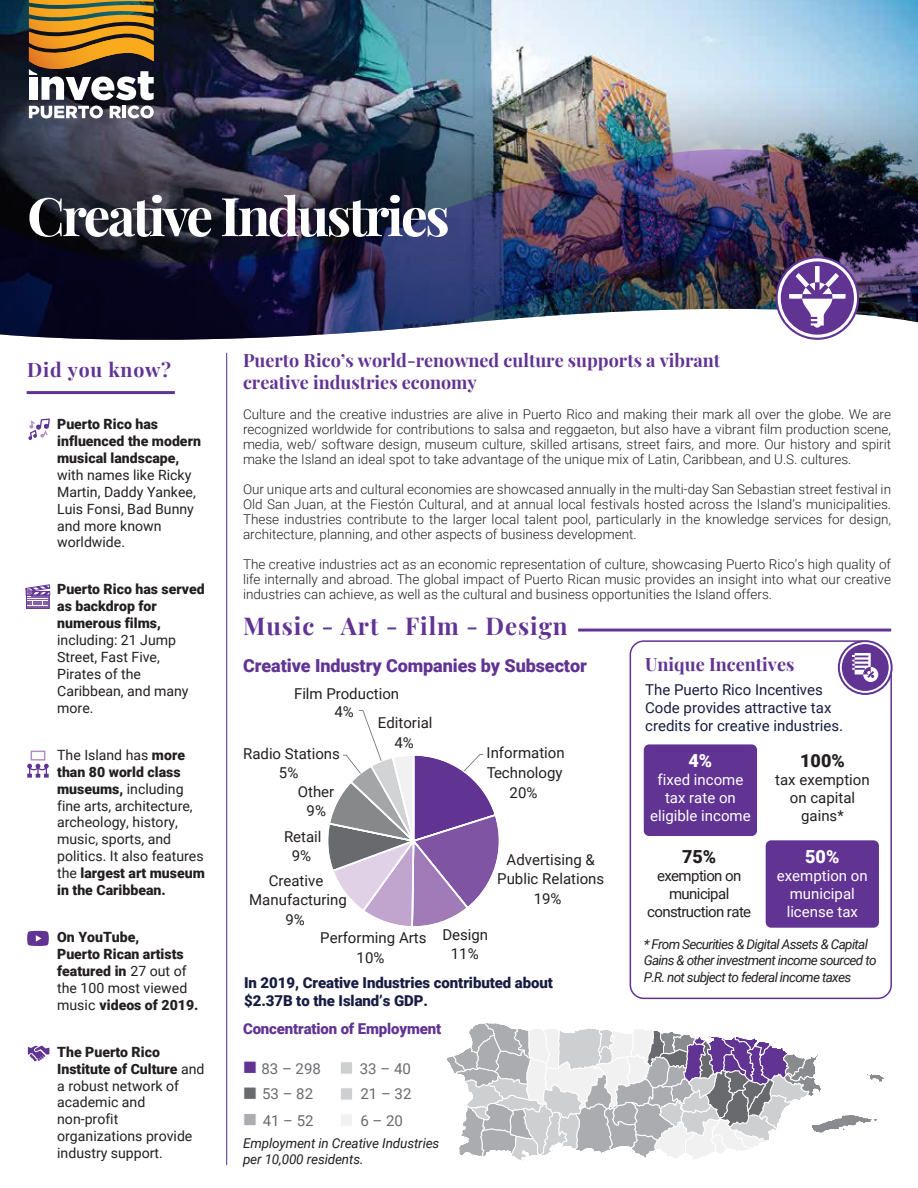
<style>
.page{position:relative;width:918px;height:1188px;background:#fff}
.page>*{position:absolute;margin:0;border:0;box-sizing:border-box;transform-origin:0 0}
.t1{font:53.25px "Playfair Display";letter-spacing:-.05em;color:#fff}
.t2{font:24px "Playfair Display";letter-spacing:.04em;color:#613393}
.t3{font:19.5px "Playfair Display";letter-spacing:.04em;color:#613393}
.t4{font:18px/22.5px "Playfair Display";color:#613393}
.t5{font:900 18px "Roboto";letter-spacing:-.005em;color:#613393}
.t6{font:900 18px "Roboto";color:#231f20}
.t7{font:900 18px "Roboto";color:#fff}
.t8{font:15px/19.5px "Roboto";color:#231f20;text-align:center}
.t9{font:15px/18px "Roboto";color:#171d42}
.t10{font:15px/18px "Roboto";color:#fff;text-align:center}
.t11{font:900 15px/18px "Roboto";letter-spacing:-.005em;color:#171d42}
.t12{font:15px/18px "Roboto";letter-spacing:-.04em;color:#231f20;text-align:center}
.t13{font:15px/26px "Roboto";color:#696a6d}
.t14{font:900 15px "Roboto";letter-spacing:-.01em;color:#613393}
.t15{font:14.1px/17px "Roboto";color:#231f20}
.t16{font:900 14.1px/17px "Roboto";color:#231f20}
.t17{font:300 13.5px/15px "Roboto";color:#231f20;text-align:justify}
.t18{font:italic 13.5px/16.2px "Roboto";letter-spacing:-.05em;color:#231f20}
.t19{font:italic 13.5px/16.2px "Roboto";letter-spacing:-.01em;color:#231f20}
.s1{font-weight:900}
.s2{font-weight:400}
</style>
<div class="page">
<img style="left:0;top:0;width:918px;height:149px">
<img style="left:0;top:149px;width:918px;height:191px">
<svg style="left:29px;top:106px;width:74px;height:12px"></svg>
<svg style="left:110px;top:106px;width:11px;height:12px"></svg>
<hr style="left:122px;top:106px;width:4px;height:12px;background:#fff">
<svg style="left:128px;top:106px;width:26px;height:12px"></svg>
<svg style="left:29px;top:0;width:125px;height:100px;background:#9d7c46"></svg>
<svg style="left:629px;top:640px;width:263px;height:360px"></svg>
<hr style="left:226px;top:353px;width:1px;height:812px;background:#613393">
<div style="left:644px;top:744px;width:113px;height:92px;background:#613393;border-radius:5px"></div>
<div style="left:766px;top:840px;width:113px;height:88px;background:#613393;border-radius:5px"></div>
<svg style="left:28px;top:418px;width:22px;height:22px"></svg>
<svg style="left:27px;top:751px;width:22px;height:27px"></svg>
<svg style="left:27px;top:931px;width:22px;height:15px"></svg>
<svg style="left:28px;top:1046px;width:21px;height:16px"></svg>
<hr style="left:27px;top:391px;width:148px;height:3px;background:#613393">
<hr style="left:578px;top:629px;width:313px;height:3px;background:#613393">
<svg style="left:328px;top:710px;width:171px;height:216px"></svg>
<svg style="left:447px;top:1023px;width:437px;height:138px"></svg>
<div style="left:244px;top:1061px;width:12px;height:13px;background:#613393;border:1px solid #fff"></div>
<div style="left:244px;top:1087px;width:12px;height:13px;background:#696a6d;border:1px solid #fff"></div>
<div style="left:244px;top:1113px;width:12px;height:13px;background:#aaacaf;border:1px solid #fff"></div>
<div style="left:340px;top:1062px;width:13px;height:12px;background:#cecfd1;border:1px solid #fff"></div>
<div style="left:340px;top:1088px;width:13px;height:12px;background:#cecfd1;border:1px solid #fff"></div>
<div style="left:340px;top:1114px;width:13px;height:12px;background:#f1f1f2;border:1px solid #fff"></div>
<div style="left:26px;top:595px;width:24px;height:14px;background:#885da7;border:1px solid #613393"></div>
<svg style="left:25px;top:584px;width:25px;height:22px"></svg>
<svg style="left:777px;top:258px;width:81px;height:80px"></svg>
<svg style="left:838px;top:640px;width:55px;height:55px"></svg>
<svg style="left:840px;top:642px;width:51px;height:51px"></svg>
<h1 class="t1" style="left:27px;top:174px;width:424px">Creative Industries</h1>
<h3 class="t3" style="left:27px;top:354px;width:145px">Did you know?</h3>
<p class="t16" style="left:57px;top:415px;width:145px">Puerto Rico has influenced the modern musical landscape,</p>
<p class="t15" style="left:57px;top:466px;width:140px">with names like Ricky<br>Martin, Daddy Yankee,<br>Luis Fonsi, Bad Bunny and more known worldwide.</p>
<p class="t16" style="left:57px;top:580px;width:149px">Puerto Rico has served as backdrop for numerous films,</p>
<p class="t15" style="left:57px;top:631px;width:133px">including: 21 Jump<br>Street, Fast Five,<br>Pirates of the<br>Caribbean, and many more.</p>
<p class="t15" style="left:57px;top:746px;width:149px">The Island has <span class="s1">more than 80 world class museums,</span> including fine arts, architecture, archeology, history, music, sports, and politics. It also features the <span class="s1">largest art museum in the Caribbean.</span></p>
<p class="t16" style="left:57px;top:928px;width:143px">On YouTube,<br>Puerto Rican artists featured in <span class="s2">27 out of the 100 most viewed music</span> videos of 2019.</p>
<p class="t15" style="left:57px;top:1043px;width:149px"><span class="s1">The Puerto Rico<br>Institute of Culture</span> and a robust network of academic and non-profit organizations provide industry support.</p>
<h3 class="t4" style="left:243px;top:347px;width:479px">Puerto Rico’s world-renowned culture supports a vibrant creative industries economy</h3>
<p class="t17" style="left:243px;top:407px;width:650px">Culture and the creative industries are alive in Puerto Rico and making their mark all over the globe. We are recognized worldwide for contributions to salsa and reggaeton, but also have a vibrant film production scene, media, web/ software design, museum culture, skilled artisans, street fairs, and more. Our history and spirit make the Island an ideal spot to take advantage of the unique mix of Latin, Caribbean, and U.S. cultures.</p>
<p class="t17" style="left:243px;top:482px;width:650px">Our unique arts and cultural economies are showcased annually in the multi-day San Sebastian street festival in Old San Juan, at the Fiestón Cultural, and at annual local festivals hosted across the Island’s municipalities.<br>These industries contribute to the larger local talent pool, particularly in the knowledge services for design, architecture, planning, and other aspects of business development.</p>
<p class="t17" style="left:243px;top:557px;width:650px">The creative industries act as an economic representation of culture, showcasing Puerto Rico’s high quality of life internally and abroad. The global impact of Puerto Rican music provides an insight into what our creative industries can achieve, as well as the cultural and business opportunities the Island offers.</p>
<h2 class="t2" style="left:243px;top:607px;width:326px">Music - Art - Film - Design</h2>
<h3 class="t5" style="left:243px;top:653px;width:345px">Creative Industry Companies by Subsector</h3>
<p class="t8" style="left:294px;top:685px;width:107px;line-height:17.5px">Film Production<br>4%</p>
<p class="t8" style="left:378px;top:713px;width:56px;line-height:19px">Editorial<br>4%</p>
<p class="t8" style="left:243px;top:743px;width:98px;line-height:19px">Radio Stations<br>5%</p>
<p class="t8" style="left:298px;top:782px;width:38px;line-height:19px">Other<br>9%</p>
<p class="t8" style="left:284px;top:827px;width:39px;line-height:19px">Retail<br>9%</p>
<p class="t8" style="left:249px;top:871px;width:99px">Creative<br>Manufacturing<br>9%</p>
<p class="t8" style="left:320px;top:928px;width:108px;line-height:19px">Performing Arts<br>10%</p>
<p class="t8" style="left:487px;top:743px;width:80px">Information<br>Technology<br>20%</p>
<p class="t8" style="left:442px;top:925px;width:47px;line-height:19px">Design<br>11%</p>
<p class="t8" style="left:497px;top:850px;width:109px">Advertising &amp;<br>Public Relations<br>19%</p>
<p class="t11" style="left:244px;top:973px;width:311px">In 2019, Creative Industries contributed about $2.37B to the Island’s GDP.</p>
<p class="t14" style="left:243px;top:1018px;width:200px">Concentration of Employment</p>
<p class="t13" style="left:262px;top:1055px;width:61px">83 – 298<br>53 – 82<br>41 – 52</p>
<p class="t13" style="left:360px;top:1055px;width:53px;text-align:justify">33 – 40<br>21 – 32<br>6 – 20</p>
<p class="t19" style="left:243px;top:1134px;width:198px">Employment in Creative Industries per 10,000 residents.</p>
<h3 class="t4" style="left:645px;top:651px;width:151px">Unique Incentives</h3>
<p class="t9" style="left:645px;top:680px;width:200px">The Puerto Rico Incentives<br>Code provides attractive tax credits for creative industries.</p>
<h3 class="t7" style="left:689px;top:748px;width:25px">4%</h3>
<p class="t10" style="left:650px;top:770px;width:102px">fixed income tax rate on eligible income</p>
<h3 class="t6" style="left:800px;top:748px;width:46px">100%</h3>
<p class="t8" style="left:775px;top:770px;width:96px;line-height:18px">tax exemption on capital gains*</p>
<h3 class="t7" style="left:805px;top:844px;width:36px">50%</h3>
<p class="t10" style="left:777px;top:866px;width:92px">exemption on municipal license tax</p>
<p class="t18" style="left:644px;top:936px;width:234px">* From Securities &amp; Digital Assets &amp; Capital<br>Gains &amp; other investment income sourced to<br>P.R. not subject to federal income taxes</p>
<h3 class="t6" style="left:682px;top:844px;width:36px">75%</h3>
<p class="t12" style="left:647px;top:866px;width:106px">exemption on municipal construction rate</p>
</div>
